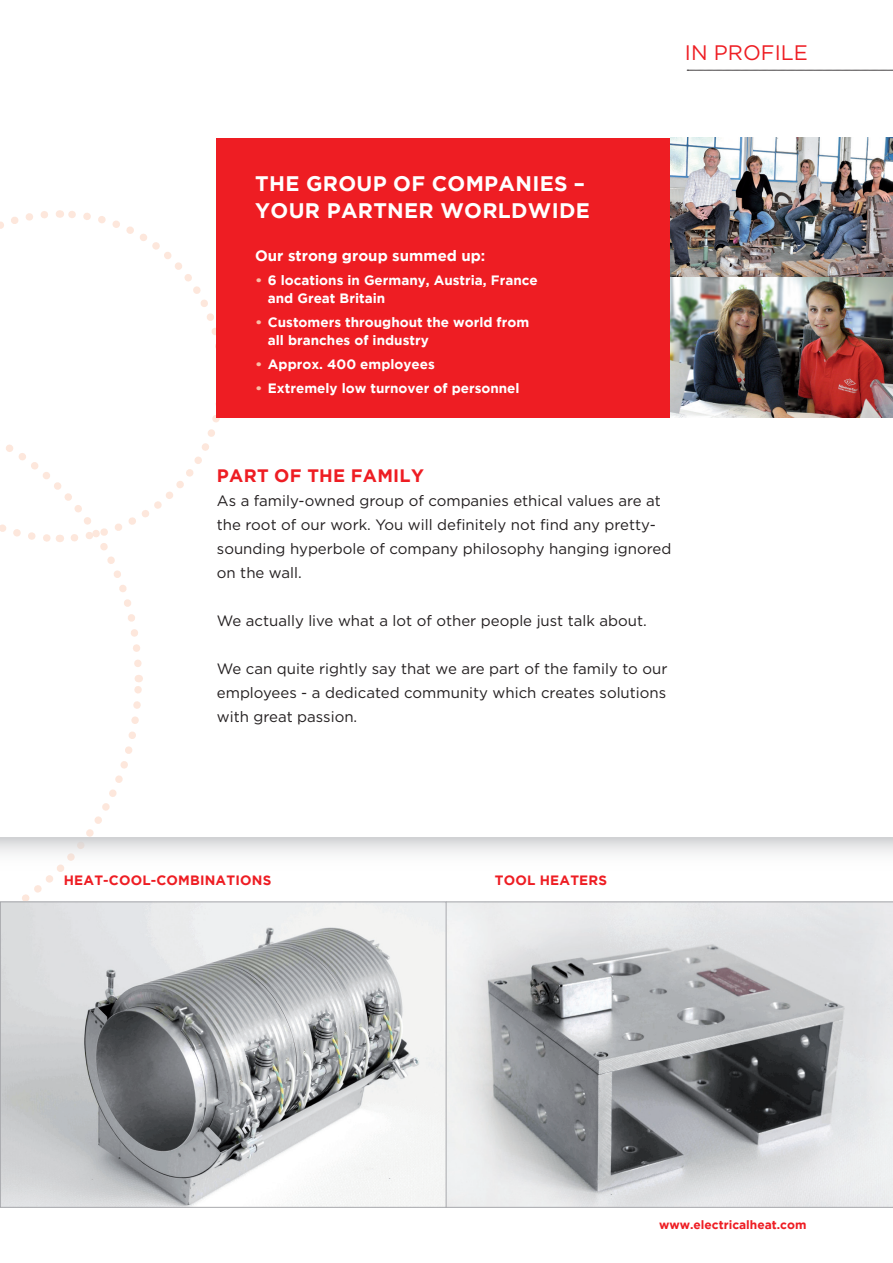
<style>
.page{position:relative;width:893px;height:1263px;background:#fff}
.page>*{position:absolute;margin:0;border:0;box-sizing:border-box;transform-origin:0 0}
.t1{font:700 21px/27px "Gotham";letter-spacing:.015em;color:#fff}
.t2{font:21px "Gotham";color:#ee1d23}
.Sub2{font:700 18px "Gotham";letter-spacing:.015em;color:#ee1d23}
.Fließtext{font:15px/24px "Gotham";color:#231f20}
.t3{font:700 15px "Gotham";color:#fff}
.t4{font:700 13.5px/18px "Gotham";color:#fff}
.Bildinfo-Überschrift{font:700 13.5px "Gotham";letter-spacing:.015em;color:#ee1d23}
.t5{font:700 12px "Gotham";color:#ee1d23}
.s1{color:#fabda6}
</style>
<div class="page">
<div style="left:217px;top:138px;width:676px;height:279px;background:#ee1d23"></div>
<svg style="left:687px;top:70px;width:206px;height:1px"></svg>
<img style="left:671px;top:138px;width:222px;height:139px">
<img style="left:671px;top:277px;width:222px;height:140px">
<svg style="left:229px;top:838px;width:664px;height:16px"></svg>
<svg style="left:0;top:206px;width:229px;height:695px"></svg>
<svg style="left:446px;top:901px;width:447px;height:307px;background:#b9bbbd"></svg>
<svg style="left:2px;top:903px;width:442px;height:303px"></svg>
<div style="left:0;top:901px;width:446px;height:307px;border:1px solid #a8a9ad"></div>
<p class="t2" style="left:685px;top:40px;width:125px">IN PROFILE</p>
<p class="t1" style="left:255px;top:169px;width:336px">THE GROUP OF COMPANIES –<br>YOUR PARTNER WORLDWIDE</p>
<p class="t3" style="left:255px;top:247px;width:232px">Our strong group summed up:</p>
<p class="t4" style="left:255px;top:271px;width:284px"><span class="s1">•</span> 6 locations in Germany, Austria, France</p>
<p class="t4" style="left:268px;top:289px;width:119px">and Great Britain</p>
<p class="t4" style="left:268px;top:313px;width:263px;text-indent:-13px"><span class="s1">•</span> Customers throughout the world from all branches of industry</p>
<p class="t4" style="left:255px;top:355px;width:181px"><span class="s1">•</span> Approx. 400 employees</p>
<p class="t4" style="left:255px;top:379px;width:266px"><span class="s1">•</span> Extremely low turnover of personnel</p>
<p class="Sub2" style="left:217px;top:465px;width:208px">PART OF THE FAMILY</p>
<p class="Fließtext" style="left:217px;top:488px;width:456px">As a family-owned group of companies ethical values are at the root of our work. You will definitely not find any pretty&shy;sounding hyperbole of company philosophy hanging ignored on the wall.</p>
<p class="Fließtext" style="left:217px;top:608px;width:431px">We actually live what a lot of other people just talk about.</p>
<p class="Fließtext" style="left:217px;top:656px;width:452px;text-align:justify">We can quite rightly say that we are part of the family to our employees - a dedicated community which creates solutions with great passion.</p>
<p class="Bildinfo-Überschrift" style="left:64px;top:872px;width:209px">HEAT-COOL-COMBINATIONS</p>
<p class="Bildinfo-Überschrift" style="left:495px;top:872px;width:114px">TOOL HEATERS</p>
<p class="t5" style="left:659px;top:1218px;width:149px">www.electricalheat.com</p>
</div>
